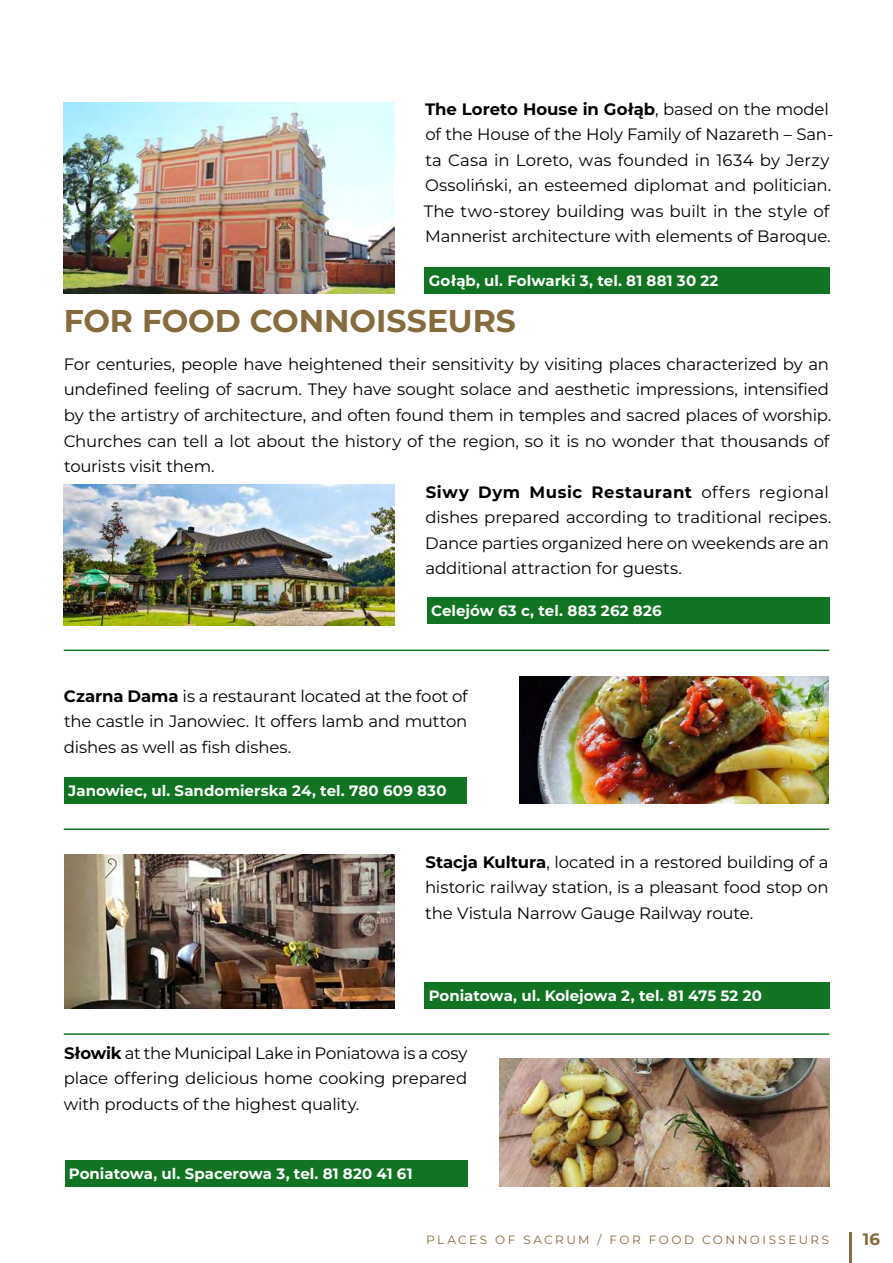
<style>
.page{position:relative;width:893px;height:1263px;background:#fff}
.page>*{position:absolute;margin:0;border:0;box-sizing:border-box;transform-origin:0 0}
.t1{font:700 31.5px "Montserrat";color:#866b3e}
.t2{font:16.5px/25.5px "Montserrat";letter-spacing:-.01em;color:#000;text-align:justify}
.t3{font:700 16.5px "Montserrat";letter-spacing:.035em;color:#000}
.t4{font:700 16.5px "Montserrat";color:#866b3e}
.t5{font:700 15px "Montserrat";letter-spacing:.005em;color:#fff}
.t6{font:12px "Montserrat";letter-spacing:.205em;color:#866b3e}
.s1{font-weight:700}
.s2{font-weight:400}
</style>
<div class="page">
<img style="left:64px;top:102px;width:330px;height:191px">
<div style="left:425px;top:267px;width:405px;height:27px;background:#107422"></div>
<hr style="left:64px;top:649px;width:765px;height:2px;background:#107422">
<hr style="left:64px;top:1033px;width:765px;height:2px;background:#107422">
<hr style="left:64px;top:828px;width:765px;height:2px;background:#107422">
<img style="left:64px;top:485px;width:330px;height:140px">
<div style="left:427px;top:597px;width:403px;height:27px;background:#107422"></div>
<img style="left:520px;top:676px;width:309px;height:128px">
<div style="left:64px;top:777px;width:403px;height:27px;background:#107422"></div>
<img style="left:64px;top:854px;width:330px;height:155px">
<div style="left:424px;top:982px;width:405px;height:27px;background:#107422"></div>
<img style="left:499px;top:1059px;width:330px;height:127px">
<div style="left:65px;top:1160px;width:402px;height:27px;background:#107422"></div>
<hr style="left:849px;top:1231px;width:2px;height:32px;background:#866b3e">
<p class="t2" style="left:424px;top:96px;width:411px;text-align:left"><span class="s1">The Loreto House in Gołąb</span>, based on the model of the House of the Holy Family of Nazareth – San&shy;ta Casa in Loreto, was founded in 1634 by Jerzy Ossoliński, an esteemed diplomat and politician.<br>The two-storey building was built in the style of Mannerist architecture with elements of Baroque.</p>
<p class="t5" style="left:429px;top:270px;width:291px">Gołąb, ul. Folwarki 3, tel. 81 881 30 22</p>
<h1 class="t1" style="left:64px;top:299px;width:454px">FOR FOOD CONNOISSEURS</h1>
<p class="t2" style="left:64px;top:351px;width:767px">For centuries, people have heightened their sensitivity by visiting places characterized by an</p>
<p class="t2" style="left:64px;top:376px;width:767px">undefined feeling of sacrum. They have sought solace and aesthetic impressions, intensified</p>
<p class="t2" style="left:64px;top:402px;width:769px">by the artistry of architecture, and often found them in temples and sacred places of worship.</p>
<p class="t2" style="left:64px;top:427px;width:767px">Churches can tell a lot about the history of the region, so it is no wonder that thousands of</p>
<p class="t2" style="left:64px;top:453px;width:152px">tourists visit them.</p>
<p class="t3" style="left:426px;top:481px;width:405px">Siwy Dym Music Restaurant <span class="s2">offers regional</span></p>
<p class="t2" style="left:425px;top:504px;width:407px">dishes prepared according to traditional recipes.</p>
<p class="t2" style="left:425px;top:529px;width:405px">Dance parties organized here on weekends are an</p>
<p class="t2" style="left:425px;top:555px;width:258px">additional attraction for guests.</p>
<p class="t5" style="left:431px;top:601px;width:232px">Celejów 63 c, tel. 883 262 826</p>
<p class="t2" style="left:64px;top:683px;width:405px"><span class="s1">Czarna Dama</span> is a restaurant located at the foot of the castle in Janowiec. It offers lamb and mutton dishes as well as fish dishes.</p>
<p class="t5" style="left:68px;top:781px;width:380px">Janowiec, ul. Sandomierska 24, tel. 780 609 830</p>
<p class="t2" style="left:425px;top:848px;width:405px"><span class="s1">Stacja Kultura</span>, located in a restored building of a historic railway station, is a pleasant food stop on the Vistula Narrow Gauge Railway route.</p>
<p class="t5" style="left:429px;top:986px;width:335px">Poniatowa, ul. Kolejowa 2, tel. 81 475 52 20</p>
<p class="t2" style="left:64px;top:1040px;width:405px"><span class="s1">Słowik</span> at the Municipal Lake in Poniatowa is a cosy place offering delicious home cooking prepared with products of the highest quality.</p>
<p class="t5" style="left:69px;top:1163px;width:345px">Poniatowa, ul. Spacerowa 3, tel. 81 820 41 61</p>
<p class="t6" style="left:426px;top:1231px;width:404px">PLACES OF SACRUM / FOR FOOD CONNOISSEURS</p>
<p class="t4" style="left:863px;top:1228px;width:19px">16</p>
</div>
